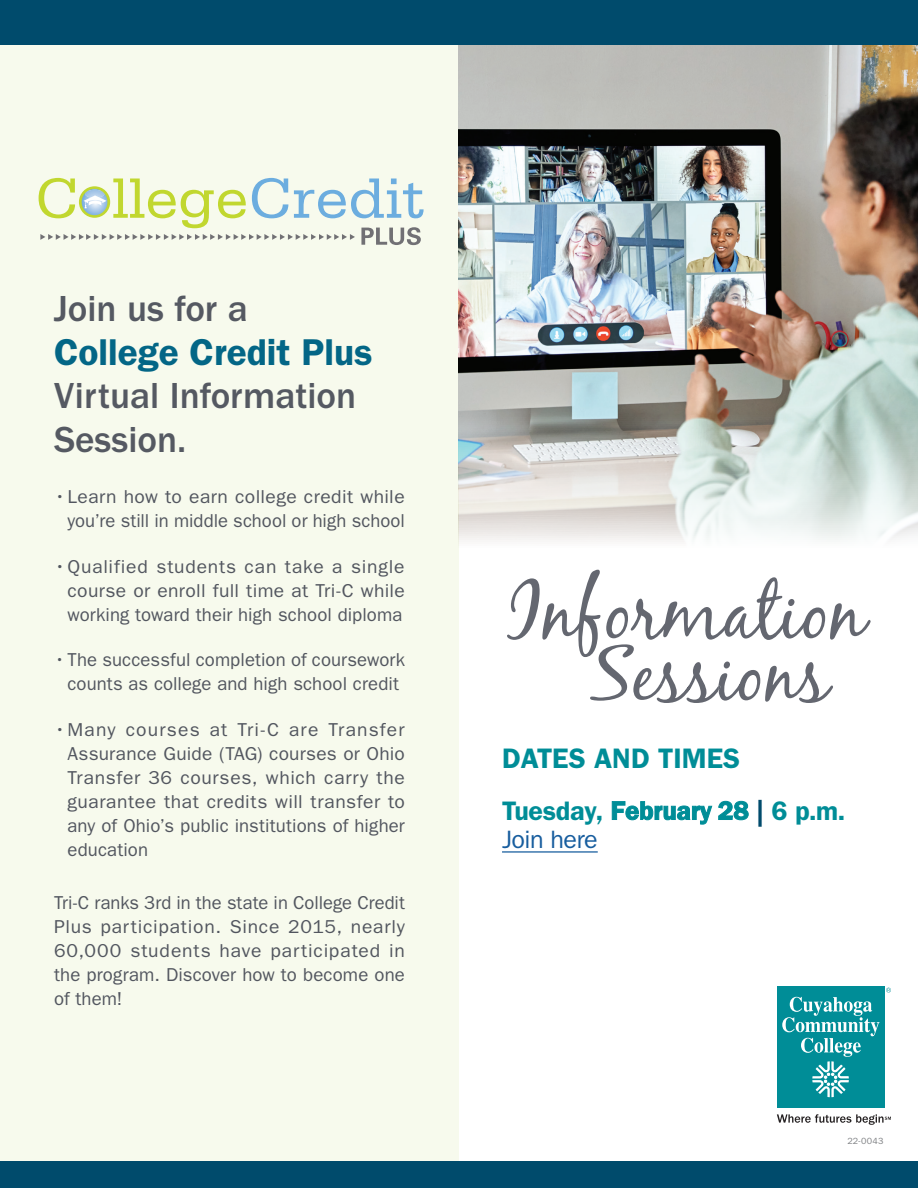
<style>
.page{position:relative;width:918px;height:1188px;background:#fff}
.page>*{position:absolute;margin:0;border:0;box-sizing:border-box;transform-origin:0 0}
.t1{font:77.55px "Black Jack";color:#646770}
.t2{font:500 37.5px/43.5px "ITC Franklin Gothic Std";color:#555962}
.t3{font:600 37.5px "ITC Franklin Gothic Std";color:#036686}
.t4{font:600 28.35px "ITC Franklin Gothic Std";color:#008d97}
.t5{font:600 26.85px "ITC Franklin Gothic Std";letter-spacing:-.01em;color:#008d97}
.t6{font:25.2px "ITC Franklin Gothic Std";letter-spacing:-.025em;color:#175d9e}
.t7{font:18.75px/24px "ITC Franklin Gothic Std";letter-spacing:.01em;color:#52565f;text-align:justify}
.t8{font:9px "ITC Franklin Gothic Std";letter-spacing:.035em;color:#808285}
.s1{font-family:"Franklin Gothic"}
.s2{color:#004b6c}
</style>
<div class="page">
<div style="left:0;top:0;width:459px;height:1188px;background:#f7faed"></div>
<svg style="left:39px;top:178px;width:207px;height:50px"></svg>
<svg style="left:252px;top:178px;width:36px;height:40px"></svg>
<svg style="left:294px;top:179px;width:130px;height:39px"></svg>
<svg style="left:361px;top:227px;width:60px;height:18px"></svg>
<svg style="left:40px;top:234px;width:315px;height:6px"></svg>
<hr style="left:502px;top:851px;width:96px;height:2px;background:#175d9e">
<img style="left:458px;top:45px;width:460px;height:497px">
<svg style="left:777px;top:1114px;width:114px;height:11px"></svg>
<div style="left:777px;top:987px;width:107px;height:121px;background:#008d97"></div>
<svg style="left:782px;top:997px;width:98px;height:100px"></svg>
<svg style="left:886px;top:988px;width:5px;height:5px"></svg>
<div style="left:0;top:0;width:918px;height:45px;background:#004b6c"></div>
<div style="left:0;top:1161px;width:918px;height:27px;background:#004b6c"></div>
<svg style="left:590px;top:644px;width:243px;height:59px"></svg>
<h2 class="t2" style="left:54px;top:288px;width:195px">Join us for a</h2>
<h2 class="t3" style="left:54px;top:330px;width:320px">College Credit Plus</h2>
<h2 class="t2" style="left:54px;top:375px;width:304px">Virtual Information<br>Session.</h2>
<p class="t7" style="left:54px;top:485px;width:352px;text-align:right">•Learn how to earn college credit while you’re still in middle school or high school</p>
<p class="t7" style="left:68px;top:554px;width:339px;text-indent:-14px">•Qualified students can take a single course or enroll full time at Tri-C while working toward their high school diploma</p>
<p class="t7" style="left:54px;top:648px;width:353px;text-align:center">•The successful completion of coursework counts as college and high school credit</p>
<p class="t7" style="left:68px;top:718px;width:339px;text-indent:-14px">•Many courses at Tri-C are Transfer Assurance Guide (TAG) courses or Ohio Transfer 36 courses, which carry the guarantee that credits will transfer to any of Ohio’s public institutions of higher education</p>
<p class="t7" style="left:54px;top:891px;width:353px">Tri-C ranks 3rd in the state in College Credit Plus participation. Since 2015, nearly 60,000 students have participated in the program. Discover how to become one of them!</p>
<h1 class="t1" style="left:507px;top:565px;width:359px">Information</h1>
<h3 class="t4" style="left:502px;top:741px;width:240px">DATES AND TIMES</h3>
<h3 class="t5" style="left:502px;top:794px;width:345px">Tuesday, <span class="s1">February 28</span> <span class="s2">|</span> 6 p.m.</h3>
<h3 class="t6" style="left:502px;top:825px;width:97px">Join here</h3>
<p class="t8" style="left:847px;top:1135px;width:38px">22-0043</p>
</div>
